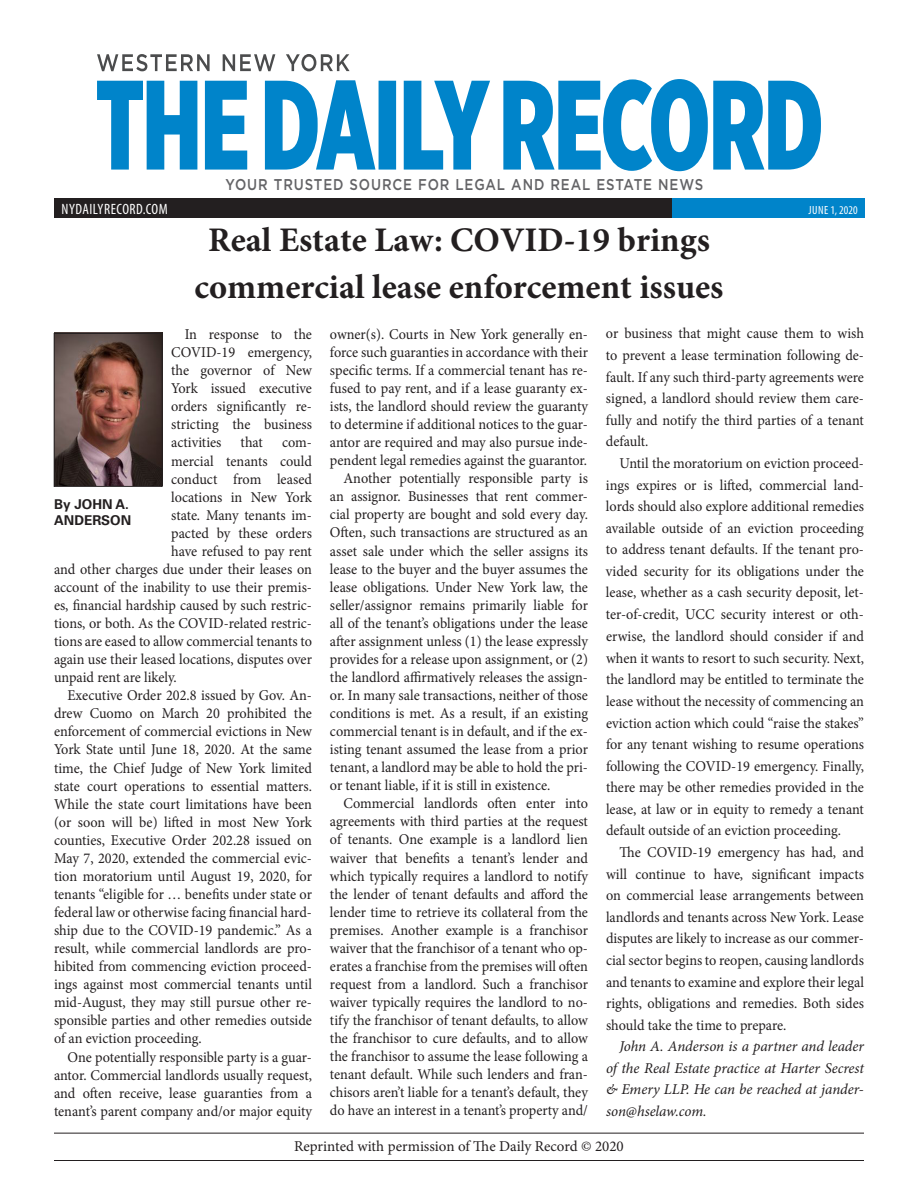
<style>
.page{position:relative;width:918px;height:1188px;background:#fff}
.page>*{position:absolute;margin:0;border:0;box-sizing:border-box;transform-origin:0 0}
.Headline{font:700 34.5px/47px "Minion Pro";color:#231f20;text-align:center}
.t1{font:500 15.6px "Gotham";letter-spacing:.065em;color:#636366;scale:.85 1}
.Body_copy{font:15px/18px "Minion Pro";color:#231f20;text-align:justify;scale:.95 1}
.Body_copy-2{font:italic 15px/21.6px "Minion Pro";letter-spacing:-.005em;color:#231f20;text-align:justify}
.Body_copy-3{font:15px "Minion Pro";color:#231f20}
.t2{font:condensed 15px "Myriad Pro";letter-spacing:.03em;color:#fff}
.Byline_name{font:700 13.5px/15.8px "Univers LT Std";color:#231f20}
.t3{font:condensed 11.85px "Myriad Pro";letter-spacing:.025em;color:#fff}
</style>
<div class="page">
<hr style="left:54px;top:1133px;width:810px;height:1px;background:#231f20">
<hr style="left:54px;top:1160px;width:810px;height:1px;background:#231f20">
<div style="left:55px;top:198px;width:810px;height:20px;background:#231f20"></div>
<div style="left:672px;top:198px;width:193px;height:20px;background:#0084ca"></div>
<svg style="left:97px;top:79px;width:724px;height:92px;fill:#0084ca"></svg>
<svg style="left:97px;top:54px;width:253px;height:17px"></svg>
<img style="left:56px;top:335px;width:104px;height:150px">
<div style="left:54px;top:333px;width:108px;height:154px;border:1px solid #231f20"></div>
<p class="t1" style="left:226px;top:175px;width:564px">YOUR TRUSTED SOURCE FOR LEGAL AND REAL ESTATE NEWS</p>
<p class="t2" style="left:62px;top:200px;width:108px">NYDAILYRECORD.COM</p>
<p class="t3" style="left:809px;top:203px;width:51px">JUNE 1, 2020</p>
<p class="Headline" style="left:195px;top:216px;width:530px">Real Estate Law: COVID-19 brings commercial lease enforcement issues</p>
<p class="Body_copy" style="left:171px;top:325px;width:150px;text-indent:13px">In response to the COVID-19 emergency, the governor of New York issued executive orders significantly re&shy;stricting the business activities</p>
<p class="Body_copy" style="left:241px;top:434px;width:25px">that</p>
<p class="Body_copy" style="left:282px;top:434px;width:33px">com-</p>
<p class="Body_copy" style="left:171px;top:452px;width:150px">mercial tenants could</p>
<p class="Body_copy" style="left:171px;top:470px;width:150px">conduct from leased</p>
<p class="Body_copy" style="left:171px;top:488px;width:150px">locations in New York</p>
<p class="Body_copy" style="left:171px;top:506px;width:150px">state. Many tenants im-</p>
<p class="Body_copy" style="left:171px;top:524px;width:150px">pacted by these orders</p>
<p class="Body_copy" style="left:171px;top:542px;width:150px">have refused to pay rent</p>
<p class="Body_copy" style="left:54px;top:560px;width:273px">and other charges due under their leases on</p>
<p class="Body_copy" style="left:54px;top:578px;width:273px">account of the inability to use their premis-</p>
<p class="Body_copy" style="left:54px;top:596px;width:273px">es, financial hardship caused by such restric-</p>
<p class="Body_copy" style="left:54px;top:614px;width:273px">tions, or both. As the COVID-related restric-</p>
<p class="Body_copy" style="left:54px;top:632px;width:273px">tions are eased to allow commercial tenants to</p>
<p class="Body_copy" style="left:54px;top:650px;width:273px">again use their leased locations, disputes over</p>
<p class="Body_copy" style="left:54px;top:669px;width:131px">unpaid rent are likely.</p>
<p class="Body_copy" style="left:54px;top:687px;width:273px;text-indent:13px">Executive Order 202.8 issued by Gov. An&shy;drew Cuomo on March 20 prohibited the enforcement of commercial evictions in New York State until June 18, 2020. At the same time, the Chief Judge of New York limited state court operations to essential matters.<br>While the state court limitations have been (or soon will be) lifted in most New York counties, Executive Order 202.28 issued on May 7, 2020, extended the commercial evic&shy;tion moratorium until August 19, 2020, for tenants “eligible for … benefits under state or federal law or otherwise facing financial hard&shy;ship due to the COVID-19 pandemic.” As a result, while commercial landlords are pro&shy;hibited from commencing eviction proceed&shy;ings against most commercial tenants until mid-August, they may still pursue other re&shy;sponsible parties and other remedies outside of an eviction proceeding.</p>
<p class="Body_copy" style="left:54px;top:1048px;width:273px;text-indent:13px">One potentially responsible party is a guar&shy;antor. Commercial landlords usually request, and often receive, lease guaranties from a tenant’s parent company and/or major equity</p>
<p class="Byline_name" style="left:54px;top:497px;width:79px">By JOHN A.<br>ANDERSON</p>
<p class="Body_copy" style="left:330px;top:325px;width:273px">owner(s). Courts in New York generally en&shy;force such guaranties in accordance with their specific terms. If a commercial tenant has re&shy;fused to pay rent, and if a lease guaranty ex&shy;ists, the landlord should review the guaranty to determine if additional notices to the guar&shy;antor are required and may also pursue inde&shy;pendent legal remedies against the guarantor.</p>
<p class="Body_copy" style="left:330px;top:470px;width:273px;text-indent:13px">Another potentially responsible party is an assignor. Businesses that rent commer&shy;cial property are bought and sold every day.<br>Often, such transactions are structured as an asset sale under which the seller assigns its lease to the buyer and the buyer assumes the lease obligations. Under New York law, the seller/assignor remains primarily liable for all of the tenant’s obligations under the lease after assignment unless (1) the lease expressly provides for a release upon assignment, or (2) the landlord affirmatively releases the assign&shy;or. In many sale transactions, neither of those conditions is met. As a result, if an existing commercial tenant is in default, and if the ex&shy;isting tenant assumed the lease from a prior tenant, a landlord may be able to hold the pri&shy;or tenant liable, if it is still in existence.</p>
<p class="Body_copy" style="left:330px;top:795px;width:273px;text-indent:13px">Commercial landlords often enter into agreements with third parties at the request of tenants. One example is a landlord lien waiver that benefits a tenant’s lender and which typically requires a landlord to notify the lender of tenant defaults and afford the lender time to retrieve its collateral from the premises. Another example is a franchisor waiver that the franchisor of a tenant who op&shy;erates a franchise from the premises will often request from a landlord. Such a franchisor waiver typically requires the landlord to no&shy;tify the franchisor of tenant defaults, to allow the franchisor to cure defaults, and to allow the franchisor to assume the lease following a tenant default. While such lenders and fran&shy;chisors aren’t liable for a tenant’s default, they do have an interest in a tenant’s property and/</p>
<p class="Body_copy" style="left:606px;top:323px;width:273px;line-height:21.6px">or business that might cause them to wish to prevent a lease termination following de&shy;fault. If any such third-party agreements were signed, a landlord should review them care&shy;fully and notify the third parties of a tenant default.</p>
<p class="Body_copy" style="left:606px;top:452px;width:273px;line-height:21.6px;text-indent:13px">Until the moratorium on eviction proceed&shy;ings expires or is lifted, commercial land&shy;lords should also explore additional remedies available outside of an eviction proceeding to address tenant defaults. If the tenant pro&shy;vided security for its obligations under the lease, whether as a cash security deposit, let&shy;ter-of-credit, UCC security interest or oth&shy;erwise, the landlord should consider if and when it wants to resort to such security. Next, the landlord may be entitled to terminate the lease without the necessity of commencing an eviction action which could “raise the stakes” for any tenant wishing to resume operations following the COVID-19 emergency. Finally, there may be other remedies provided in the lease, at law or in equity to remedy a tenant default outside of an eviction proceeding.</p>
<p class="Body_copy" style="left:606px;top:842px;width:273px;line-height:21.6px;text-indent:13px">The COVID-19 emergency has had, and will continue to have, significant impacts on commercial lease arrangements between landlords and tenants across New York. Lease disputes are likely to increase as our commer&shy;cial sector begins to reopen, causing landlords and tenants to examine and explore their legal rights, obligations and remedies. Both sides should take the time to prepare.</p>
<p class="Body_copy-2" style="left:606px;top:1036px;width:260px;text-indent:14px">John A. Anderson is a partner and leader of the Real Estate practice at Harter Secrest &amp; Emery LLP. He can be reached at jander&shy;son@hselaw.com.</p>
<p class="Body_copy-3" style="left:294px;top:1136px;width:331px">Reprinted with permission of The Daily Record © 2020</p>
</div>
